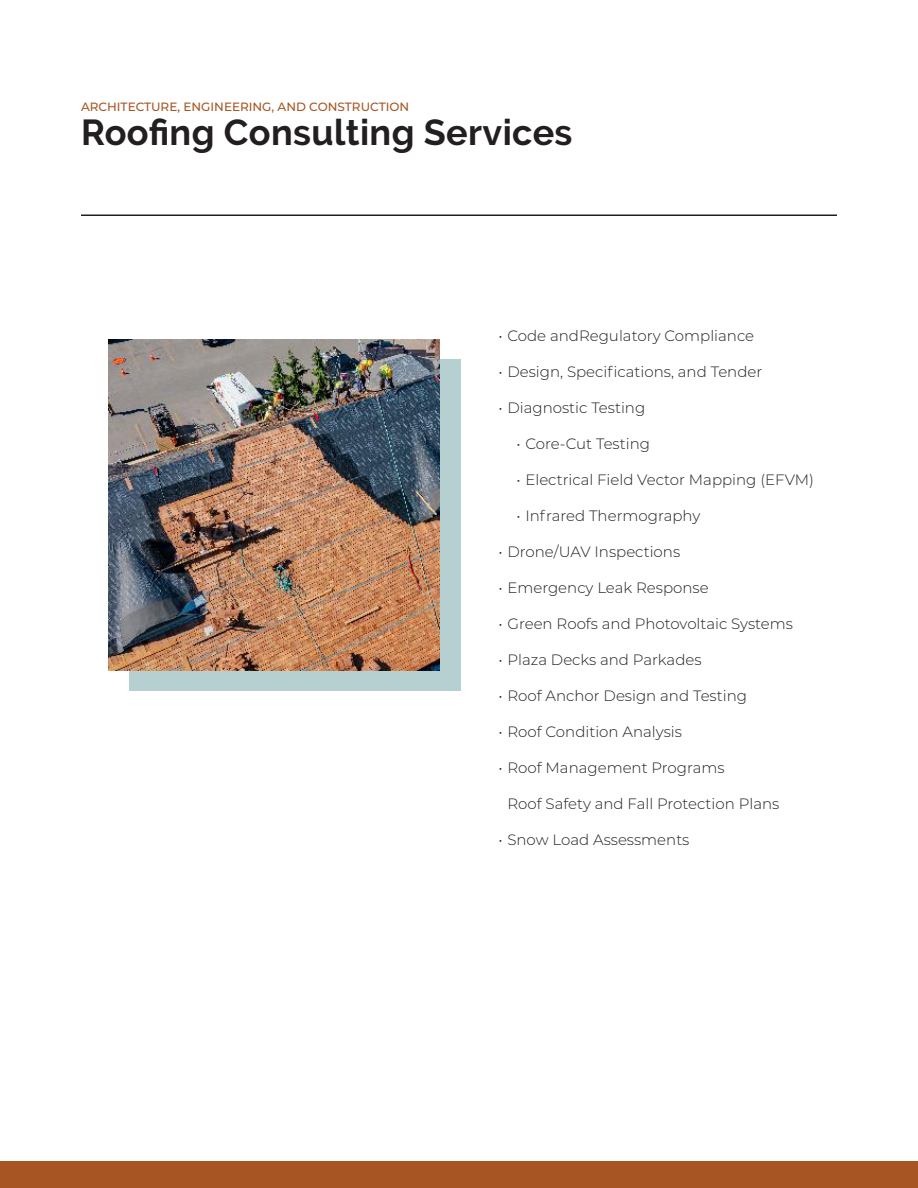
<style>
.page{position:relative;width:918px;height:1188px;background:#fff}
.page>*{position:absolute;margin:0;border:0;box-sizing:border-box;transform-origin:0 0}
.t1{font:700 36px "Raleway";letter-spacing:.01em;color:#231f20}
.t2{font:300 15px "Montserrat";color:#231f20}
.t3{font:500 12px "Montserrat";color:#a65523}
</style>
<div class="page">
<div style="left:0;top:1161px;width:918px;height:27px;background:#a65523"></div>
<hr style="left:81px;top:215px;width:756px;height:1px;background:#231f20">
<div style="left:129px;top:360px;width:332px;height:331px;background:#b6cfd0"></div>
<img style="left:108px;top:340px;width:331px;height:330px">
<p class="t3" style="left:81px;top:98px;width:330px">ARCHITECTURE, ENGINEERING, AND CONSTRUCTION</p>
<p class="t1" style="left:81px;top:112px;width:493px">Roofing Consulting Services</p>
<p class="t2" style="left:498px;top:325px;width:257px">• Code andRegulatory Compliance</p>
<p class="t2" style="left:498px;top:361px;width:265px">• Design, Specifications, and Tender</p>
<p class="t2" style="left:498px;top:397px;width:148px">• Diagnostic Testing</p>
<p class="t2" style="left:516px;top:433px;width:135px">• Core-Cut Testing</p>
<p class="t2" style="left:516px;top:469px;width:299px">• Electrical Field Vector Mapping (EFVM)</p>
<p class="t2" style="left:516px;top:505px;width:186px">• Infrared Thermography</p>
<p class="t2" style="left:498px;top:541px;width:183px">• Drone/UAV Inspections</p>
<p class="t2" style="left:498px;top:577px;width:212px">• Emergency Leak Response</p>
<p class="t2" style="left:498px;top:613px;width:296px">• Green Roofs and Photovoltaic Systems</p>
<p class="t2" style="left:498px;top:649px;width:205px">• Plaza Decks and Parkades</p>
<p class="t2" style="left:498px;top:685px;width:250px">• Roof Anchor Design and Testing</p>
<p class="t2" style="left:498px;top:721px;width:185px">• Roof Condition Analysis</p>
<p class="t2" style="left:498px;top:757px;width:228px">• Roof Management Programs</p>
<p class="t2" style="left:507px;top:793px;width:273px">Roof Safety and Fall Protection Plans</p>
<p class="t2" style="left:498px;top:829px;width:193px">• Snow Load Assessments</p>
</div>
